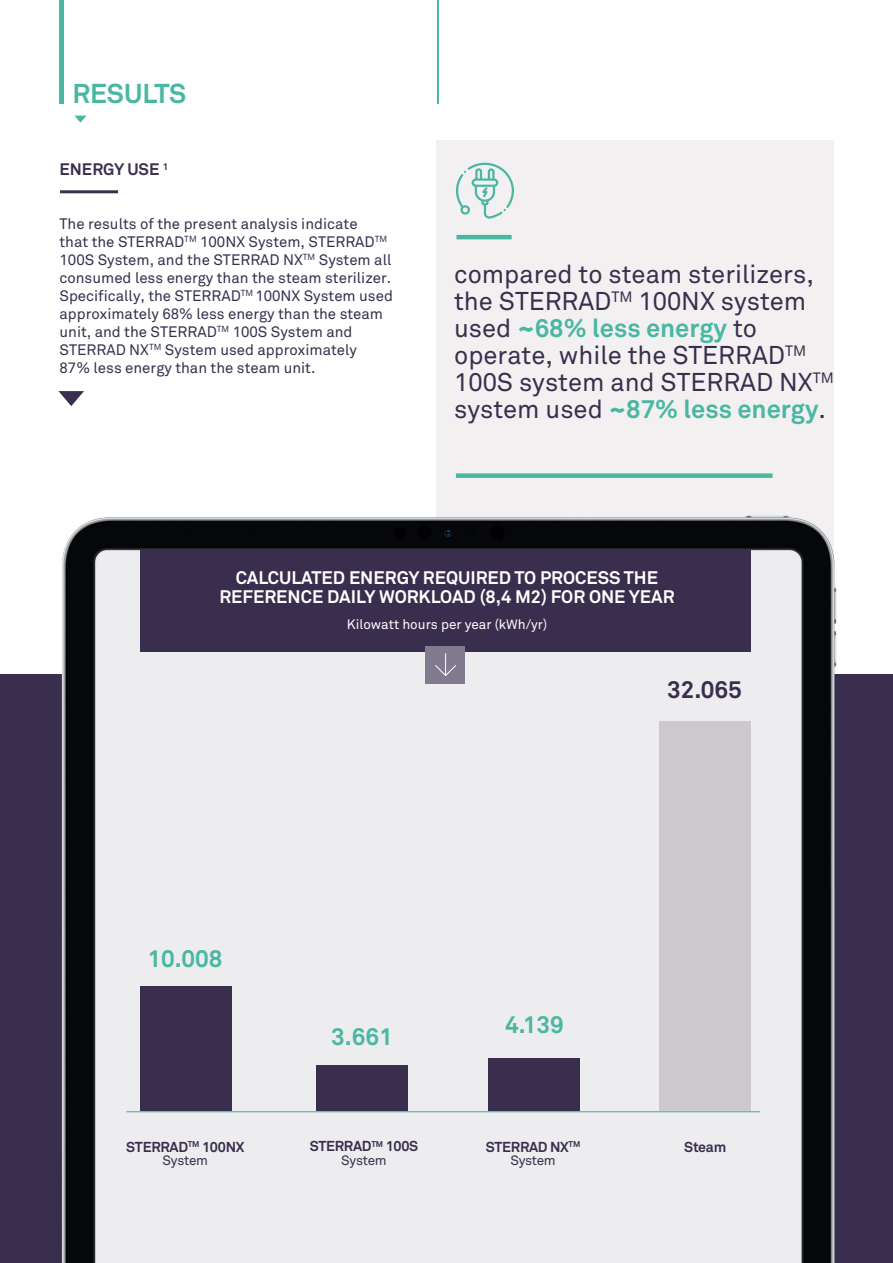
<style>
.page{position:relative;width:893px;height:1263px;background:#fff}
.page>*{position:absolute;margin:0;border:0;box-sizing:border-box;transform-origin:0 0}
.SectionTittle{font:700 27px "Akkurat";color:#49b7a1}
.t1{font:25.5px/27px "Akkurat";color:#392e4d}
.t2{font:700 24px "Akkurat";color:#49b7a1}
.t3{font:700 24px "Akkurat";color:#392e4d}
.t4{font:700 18px/19.5px "Akkurat";color:#fff;text-align:center}
.t5{font:700 16.5px "Akkurat";color:#392e4d}
.t6{font:15px/18px "Akkurat";color:#392e4d}
.t7{font:700 14.25px "Akkurat";letter-spacing:-.02em;color:#392e4d}
.t8{font:13.5px "Akkurat";color:#fff}
.t9{font:13.5px "Akkurat";letter-spacing:-.02em;color:#392e4d}
.s1{font-weight:700;color:#49b7a1}
</style>
<div class="page">
<div style="left:436px;top:140px;width:397px;height:448px;background:#f3f0f2"></div>
<svg style="left:75px;top:116px;width:11px;height:7px"></svg>
<hr style="left:60px;top:0;width:4px;height:103px;background:#49b7a1">
<hr style="left:60px;top:190px;width:58px;height:3px;background:#392e4d">
<hr style="left:456px;top:235px;width:56px;height:4px;background:#49b7a1">
<img style="left:0;top:465px;width:893px;height:798px">
<div style="left:140px;top:986px;width:92px;height:125px;background:#392e4d"></div>
<div style="left:317px;top:1065px;width:91px;height:46px;background:#392e4d"></div>
<div style="left:488px;top:1059px;width:91px;height:52px;background:#392e4d"></div>
<div style="left:659px;top:721px;width:91px;height:390px;background:#ccc8cb"></div>
<div style="left:140px;top:550px;width:610px;height:102px;background:#392e4d"></div>
<hr style="left:126px;top:1111px;width:634px;height:1px;background:#49b7a1">
<div style="left:426px;top:646px;width:39px;height:37px;background:#827b8f"></div>
<svg style="left:435px;top:653px;width:21px;height:23px"></svg>
<hr style="left:437px;top:0;width:1px;height:103px;background:#49b7a1">
<svg style="left:58px;top:391px;width:26px;height:15px"></svg>
<svg style="left:456px;top:162px;width:58px;height:57px"></svg>
<p class="SectionTittle" style="left:72px;top:76px;width:115px">RESULTS</p>
<p class="t5" style="left:60px;top:159px;width:110px">ENERGY USE <sup>1</sup></p>
<p class="t6" style="left:60px;top:215px;width:335px">The results of the present analysis indicate<br>that the STERRAD<sup>TM</sup> 100NX System, STERRAD<sup>TM </sup>100S System, and the STERRAD NX<sup>TM</sup> System all consumed less energy than the steam sterilizer.<br>Specifically, the STERRAD<sup>TM</sup> 100NX System used approximately 68% less energy than the steam unit, and the STERRAD<sup>TM</sup> 100S System and STERRAD NX<sup>TM</sup> System used approximately<br>87% less energy than the steam unit.</p>
<p class="t1" style="left:454px;top:261px;width:381px">compared to steam sterilizers, the STERRAD<sup>TM</sup> 100NX system used <span class="s1">~68% less energy</span> to operate, while the STERRAD<sup>TM<br></sup>100S system and STERRAD NX<sup>TM </sup>system used <span class="s1">~87% less energy</span>.</p>
<p class="t4" style="left:219px;top:568px;width:457px">CALCULATED ENERGY REQUIRED TO PROCESS THE<br>REFERENCE DAILY WORKLOAD (8,4 M2) FOR ONE YEAR</p>
<p class="t8" style="left:347px;top:616px;width:202px">Kilowatt hours per year (kWh/yr)</p>
<p class="t3" style="left:667px;top:674px;width:76px">32.065</p>
<p class="t2" style="left:147px;top:943px;width:77px">10.008</p>
<p class="t7" style="left:126px;top:1137px;width:120px">STERRAD<sup>TM</sup> 100NX</p>
<p class="t9" style="left:163px;top:1152px;width:47px">System</p>
<p class="t2" style="left:331px;top:1021px;width:63px">3.661</p>
<p class="t7" style="left:310px;top:1137px;width:110px">STERRAD<sup>TM</sup> 100S</p>
<p class="t9" style="left:341px;top:1152px;width:47px">System</p>
<p class="t2" style="left:505px;top:1009px;width:60px">4.139</p>
<p class="t7" style="left:486px;top:1138px;width:96px">STERRAD NX<sup>TM</sup></p>
<p class="t9" style="left:510px;top:1153px;width:47px">System</p>
<p class="t7" style="left:684px;top:1138px;width:43px">Steam</p>
</div>
